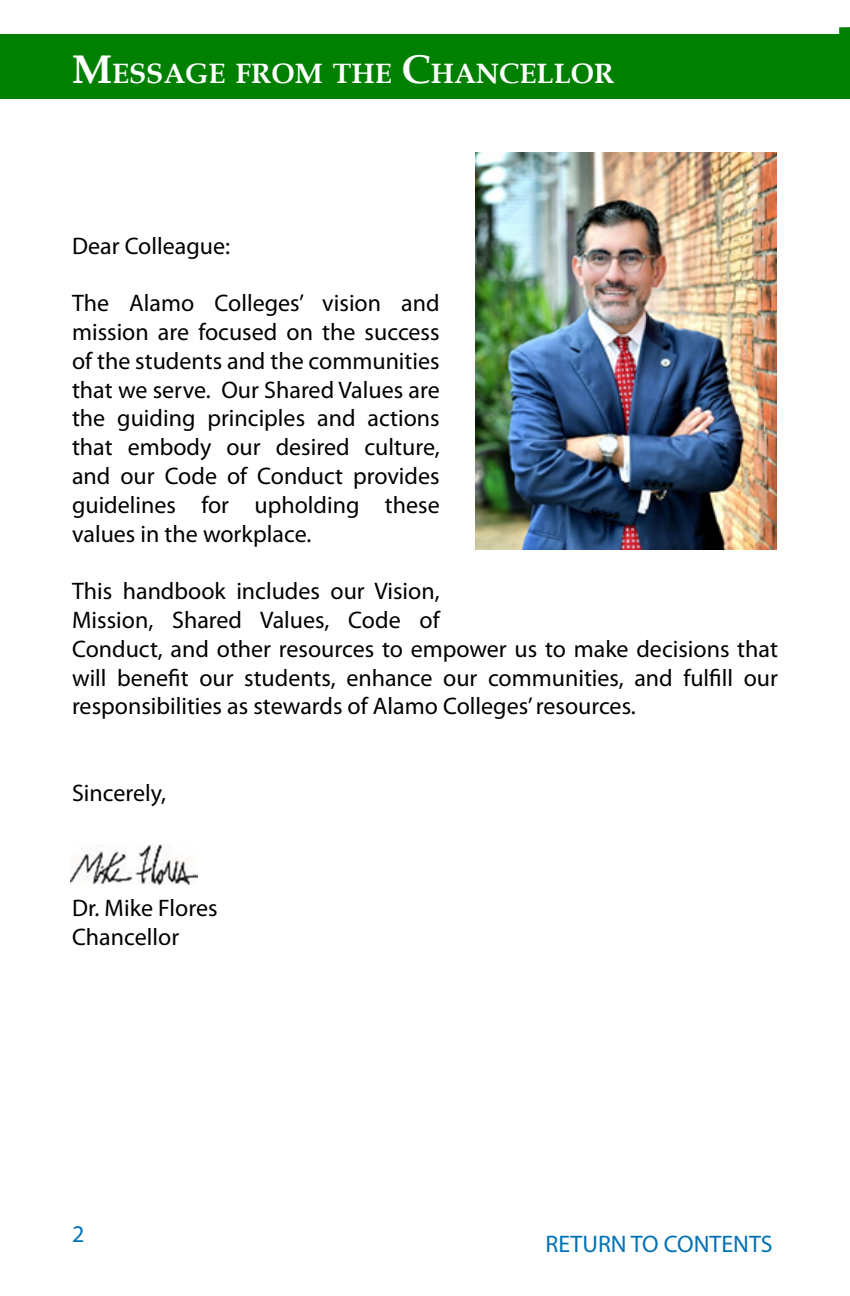
<style>
.page{position:relative;width:850px;height:1296px;background:#fff}
.page>*{position:absolute;margin:0;border:0;box-sizing:border-box;transform-origin:0 0}
.t1{font:700 28px "Book Antiqua";color:#fff}
.t2{font:24px/28.8px "Myriad Pro";color:#000}
.t3{font:24px "Myriad Pro";color:#0072b4}
.s1{font-size:40px}
</style>
<div class="page">
<div style="left:0;top:35px;width:850px;height:64px;background:#008000"></div>
<svg style="left:839px;top:27px;width:11px;height:8px"></svg>
<img style="left:70px;top:845px;width:128px;height:40px">
<img style="left:475px;top:152px;width:301px;height:397px">
<p class="t1" style="left:72px;top:54px;width:544px"><span class="s1">M</span>ESSAGE FROM THE <span class="s1">C</span>HANCELLOR</p>
<p class="t2" style="left:72px;top:231px;width:159px">Dear Colleague:</p>
<p class="t2" style="left:72px;top:288px;width:369px;text-align:justify">The Alamo Colleges’ vision and mission are focused on the success of the students and the communities that we serve. Our Shared Values are the guiding principles and actions that embody our desired culture, and our Code of Conduct provides guidelines for upholding these values in the workplace.</p>
<p class="t2" style="left:72px;top:576px;width:707px">This handbook includes our Vision,<br>Mission, Shared Values, Code of<br>Conduct, and other resources to empower us to make decisions that will benefit our students, enhance our communities, and fulfill our responsibilities as stewards of Alamo Colleges’ resources.</p>
<p class="t2" style="left:72px;top:778px;width:96px">Sincerely,</p>
<p class="t2" style="left:72px;top:893px;width:147px">Dr. Mike Flores<br>Chancellor</p>
<p class="t3" style="left:72px;top:1219px;width:14px">2</p>
<p class="t3" style="left:545px;top:1229px;width:229px">RETURN TO CONTENTS</p>
</div>
